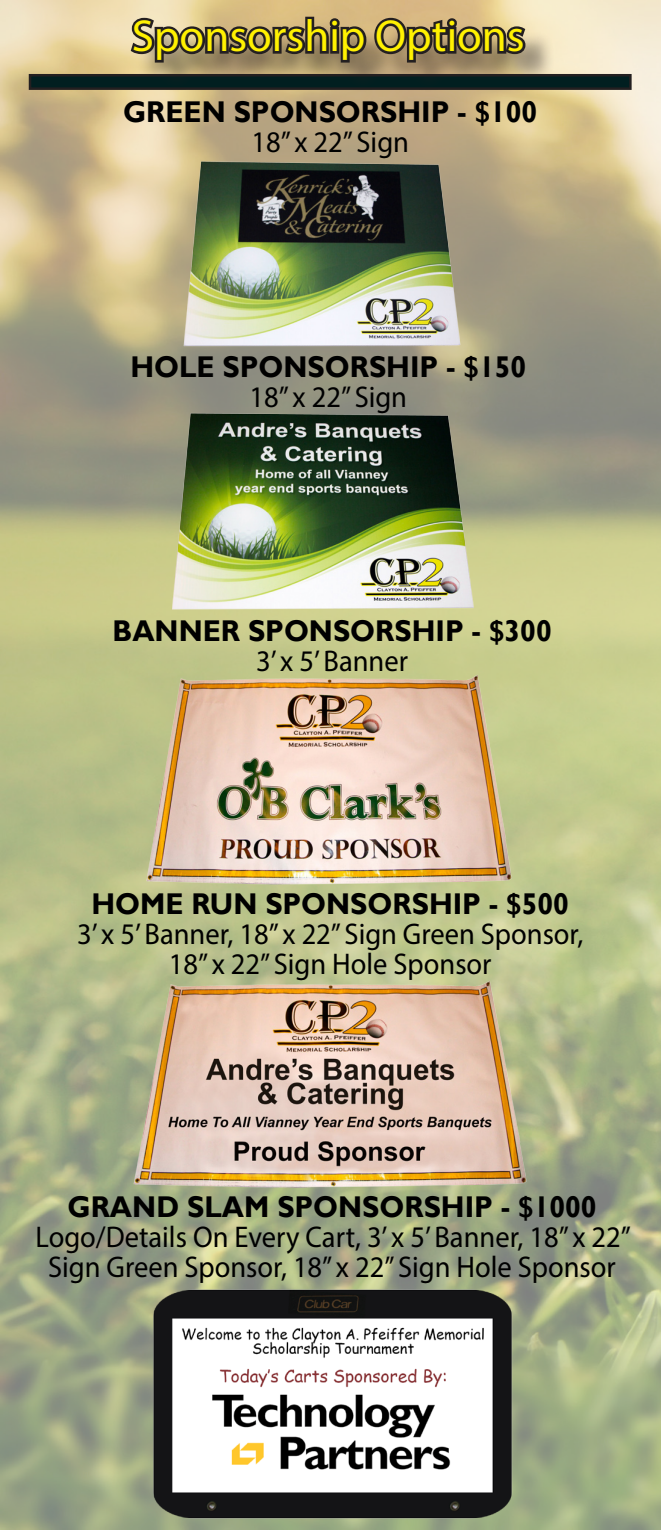
<style>
.page{position:relative;width:661px;height:1530px;background:#fff}
.page>*{position:absolute;margin:0;border:0;box-sizing:border-box;transform-origin:0 0}
.t1{font:45px "Myriad Pro";color:#fff101}
.t2{font:30px/30px "Myriad Pro";color:#000;text-align:center;scale:.95 1}
.t3{font:700 30px "Gill Sans";color:#000;scale:.95 1}
</style>
<div class="page">
<img style="left:0;top:0;width:661px;height:1530px">
<div style="left:30px;top:75px;width:600px;height:14px;background:#011f20"></div>
<div style="left:29px;top:74px;width:602px;height:16px;border:2px solid #231f20"></div>
<div style="left:136px;top:21px;width:419px;height:72px;background:#231f20;opacity:.49"></div>
<svg style="left:127px;top:14px;width:204px;height:229px;background:#a59776"></svg>
<div style="left:330px;top:27px;width:9px;height:27px;border:5px solid #231f20"></div>
<div style="left:330px;top:18px;width:9px;height:10px;border:5px solid #231f20;border-radius:50%"></div>
<svg style="left:338px;top:15px;width:190px;height:228px;background:#998a6a"></svg>
<img style="left:181px;top:161px;width:281px;height:186px">
<img style="left:144px;top:674px;width:369px;height:214px">
<img style="left:170px;top:412px;width:306px;height:201px">
<img style="left:148px;top:1288px;width:365px;height:232px">
<img style="left:132px;top:978px;width:396px;height:212px">
<p class="t1" style="left:132px;top:8px;width:394px">Sponsorship Options</p>
<p class="t3" style="left:123px;top:94px;width:437px">GREEN SPONSORSHIP - $100</p>
<p class="t2" style="left:251px;top:126px;width:167px">18” x 22” Sign</p>
<p class="t3" style="left:130px;top:349px;width:418px">HOLE SPONSORSHIP - $150</p>
<p class="t2" style="left:249px;top:381px;width:167px">18” x 22” Sign</p>
<p class="t3" style="left:112px;top:613px;width:464px">BANNER SPONSORSHIP - $300</p>
<p class="t2" style="left:256px;top:646px;width:161px">3’ x 5’ Banner</p>
<p class="t3" style="left:91px;top:886px;width:504px">HOME RUN SPONSORSHIP - $500</p>
<p class="t2" style="left:77px;top:918px;width:534px">3’ x 5’ Banner, 18” x 22” Sign Green Sponsor,</p>
<p class="t2" style="left:169px;top:948px;width:341px">18” x 22” Sign Hole Sponsor</p>
<p class="t3" style="left:67px;top:1189px;width:558px">GRAND SLAM SPONSORSHIP - $1000</p>
<p class="t2" style="left:36px;top:1222px;width:628px">Logo/Details On Every Cart, 3’ x 5’ Banner, 18” x 22”<br>Sign Green Sponsor, 18” x 22” Sign Hole Sponsor</p>
</div>
